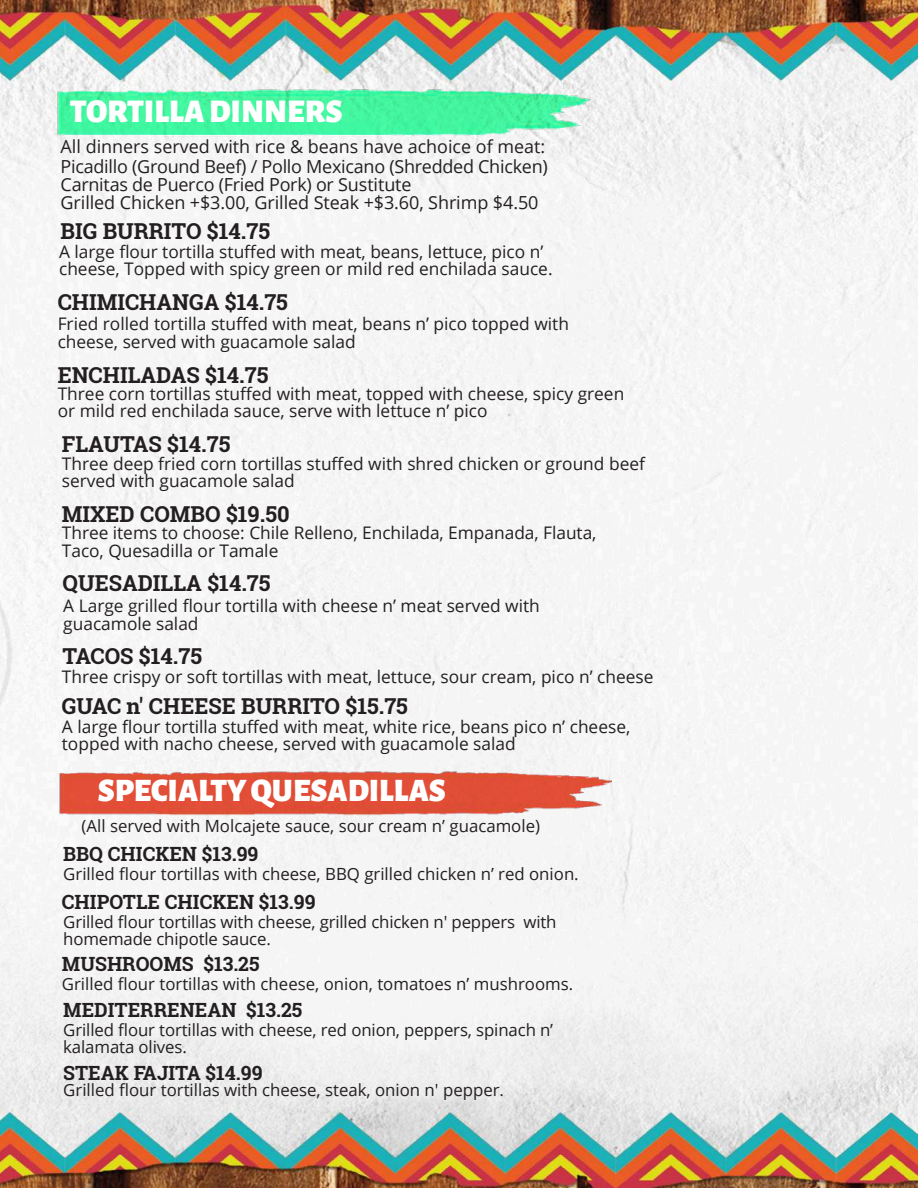
<style>
.page{position:relative;width:918px;height:1188px;background:#fff}
.page>*{position:absolute;margin:0;border:0;box-sizing:border-box;transform-origin:0 0}
.t1{font:900 32.55px "Alegreya Sans SC";color:#fff}
.t2{font:900 32.25px "Alegreya Sans SC";color:#fff}
.t3{font:700 21.9px "Roboto Slab";color:#231f20}
.t4{font:700 19.65px "Roboto Slab";color:#231f20}
.t5{font:18px/19.8px "Open Sans";letter-spacing:-.005em;color:#231f20}
.t6{font:17.25px/17.2px "Open Sans";color:#231f20}
.t7{font:16.8px/16.8px "Open Sans";color:#231f20}
</style>
<div class="page">
<img style="left:0;top:0;width:918px;height:1188px">
<img style="left:58px;top:86px;width:540px;height:52px">
<img style="left:59px;top:769px;width:553px;height:49px">
<h1 class="t1" style="left:70px;top:86px;width:274px">TORTILLA DINNERS</h1>
<p class="t5" style="left:61px;top:137px;width:489px">All dinners served with rice &amp; beans have achoice of meat:<br>Picadillo (Ground Beef) / Pollo Mexicano (Shredded Chicken)</p>
<p class="t5" style="left:61px;top:175px;width:479px;line-height:18px">Carnitas de Puerco (Fried Pork) or Sustitute<br>Grilled Chicken +$3.00, Grilled Steak +$3.60, Shrimp $4.50</p>
<p class="t3" style="left:61px;top:216px;width:211px">BIG BURRITO $14.75</p>
<p class="t6" style="left:59px;top:242px;width:495px">A large flour tortilla stuffed with meat, beans, lettuce, pico n’ cheese, Topped with spicy green or mild red enchilada sauce.</p>
<p class="t3" style="left:58px;top:287px;width:232px">CHIMICHANGA $14.75</p>
<p class="t6" style="left:58px;top:315px;width:513px">Fried rolled tortilla stuffed with meat, beans n’ pico topped with cheese, served with guacamole salad</p>
<p class="t3" style="left:58px;top:360px;width:212px">ENCHILADAS $14.75</p>
<p class="t6" style="left:58px;top:385px;width:568px">Three corn tortillas stuffed with meat, topped with cheese, spicy green or mild red enchilada sauce, serve with lettuce n’ pico</p>
<p class="t3" style="left:62px;top:429px;width:170px">FLAUTAS $14.75</p>
<p class="t6" style="left:62px;top:454px;width:585px">Three deep fried corn tortillas stuffed with shred chicken or ground beef served with guacamole salad</p>
<p class="t3" style="left:62px;top:499px;width:229px">MIXED COMBO $19.50</p>
<p class="t6" style="left:62px;top:524px;width:536px">Three items to choose: Chile Relleno, Enchilada, Empanada, Flauta,<br>Taco, Quesadilla or Tamale</p>
<p class="t3" style="left:63px;top:568px;width:209px">QUESADILLA $14.75</p>
<p class="t6" style="left:63px;top:597px;width:478px">A Large grilled flour tortilla with cheese n’ meat served with guacamole salad</p>
<p class="t6" style="left:62px;top:668px;width:593px">Three crispy or soft tortillas with meat, lettuce, sour cream, pico n’ cheese</p>
<p class="t3" style="left:62px;top:691px;width:348px">GUAC n' CHEESE BURRITO $15.75</p>
<p class="t6" style="left:62px;top:718px;width:570px">A large flour tortilla stuffed with meat, white rice, beans pico n’ cheese, topped with nacho cheese, served with guacamole salad</p>
<p class="t3" style="left:63px;top:641px;width:141px">TACOS $14.75</p>
<h2 class="t2" style="left:98px;top:764px;width:350px">SPECIALTY QUESADILLAS</h2>
<p class="t4" style="left:63px;top:841px;width:197px">BBQ CHICKEN $13.99</p>
<p class="t7" style="left:63px;top:865px;width:517px">Grilled flour tortillas with cheese, BBQ grilled chicken n’ red onion.</p>
<p class="t4" style="left:62px;top:888px;width:255px">CHIPOTLE CHICKEN $13.99</p>
<p class="t7" style="left:63px;top:913px;width:495px">Grilled flour tortillas with cheese, grilled chicken n' peppers with homemade chipotle sauce.</p>
<p class="t4" style="left:62px;top:950px;width:199px">MUSHROOMS $13.25</p>
<p class="t7" style="left:62px;top:976px;width:513px">Grilled flour tortillas with cheese, onion, tomatoes n’ mushrooms.</p>
<p class="t4" style="left:63px;top:996px;width:241px">MEDITERRENEAN $13.25</p>
<p class="t7" style="left:63px;top:1022px;width:491px">Grilled flour tortillas with cheese, red onion, peppers, spinach n’ kalamata olives.</p>
<p class="t4" style="left:63px;top:1059px;width:201px">STEAK FAJITA $14.99</p>
<p class="t7" style="left:63px;top:1081px;width:442px">Grilled flour tortillas with cheese, steak, onion n' pepper.</p>
<p class="t7" style="left:82px;top:817px;width:460px">(All served with Molcajete sauce, sour cream n’ guacamole)</p>
</div>
